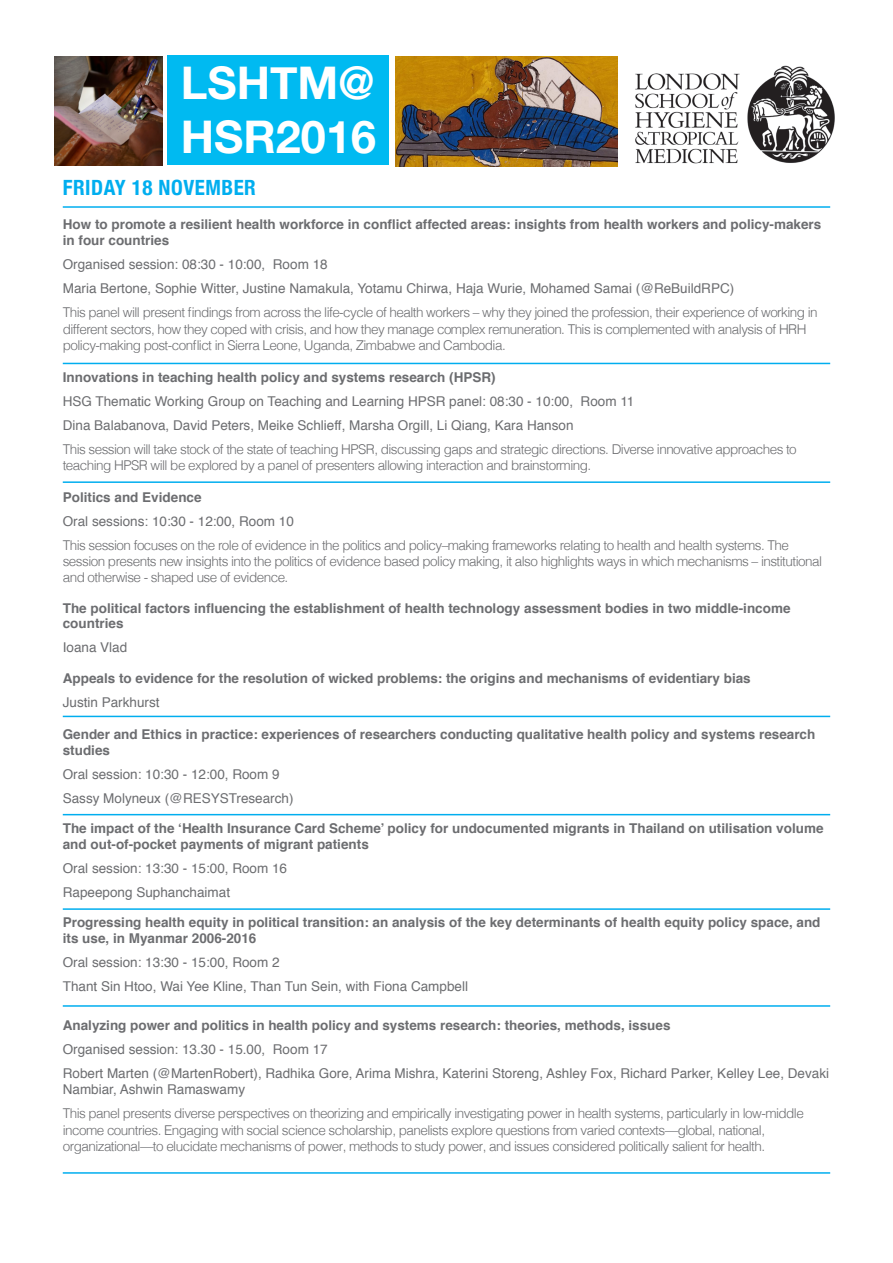
<style>
.page{position:relative;width:893px;height:1263px;background:#fff}
.page>*{position:absolute;margin:0;border:0;box-sizing:border-box;transform-origin:0 0}
.t1{font:700 45px "Helvetica Neue";color:#fff}
.t2{font:700 condensed 21px "Helvetica Neue";letter-spacing:.025em;color:#00aeef}
.t3{font:300 13.5px/16.2px "Helvetica";letter-spacing:-.04em;color:#6c6d70}
.t4{font:700 13.5px/16.2px "Helvetica";color:#6c6d70}
.t5{font:13.5px/24px "Helvetica";color:#6c6d70}
.s1{font-weight:700}
</style>
<div class="page">
<hr style="left:63px;top:206px;width:767px;height:2px;background:#00aeef">
<hr style="left:63px;top:363px;width:767px;height:1px;background:#00aeef">
<hr style="left:63px;top:481px;width:767px;height:2px;background:#00aeef">
<hr style="left:63px;top:716px;width:767px;height:1px;background:#00aeef">
<hr style="left:63px;top:908px;width:767px;height:2px;background:#00aeef">
<hr style="left:63px;top:1172px;width:767px;height:2px;background:#00aeef">
<div style="left:167px;top:55px;width:222px;height:110px;background:#00baf1"></div>
<img style="left:54px;top:56px;width:109px;height:109px">
<img style="left:395px;top:56px;width:223px;height:110px">
<img style="left:635px;top:65px;width:200px;height:99px">
<hr style="left:63px;top:814px;width:767px;height:1px;background:#00aeef">
<hr style="left:63px;top:1005px;width:767px;height:2px;background:#00aeef">
<p class="t1" style="left:181px;top:48px;width:195px">LSHTM@</p>
<p class="t1" style="left:181px;top:102px;width:197px">HSR2016</p>
<p class="t2" style="left:63px;top:170px;width:195px">FRIDAY 18 NOVEMBER</p>
<p class="t4" style="left:63px;top:216px;width:760px">How to promote a resilient health workforce in conflict affected areas: insights from health workers and policy-makers in four countries</p>
<p class="t5" style="left:63px;top:253px;width:266px">Organised session: 08:30 - 10:00, Room 18</p>
<p class="t5" style="left:63px;top:277px;width:673px">Maria Bertone, Sophie Witter, Justine Namakula, Yotamu Chirwa, Haja Wurie, Mohamed Samai (@ReBuildRPC)</p>
<p class="t3" style="left:63px;top:303px;width:756px">This panel will present findings from across the life-cycle of health workers – why they joined the profession, their experience of working in different sectors, how they coped with crisis, and how they manage complex remuneration. This is complemented with analysis of HRH policy-making post-conflict in Sierra Leone, Uganda, Zimbabwe and Cambodia.</p>
<p class="t4" style="left:63px;top:369px;width:434px">Innovations in teaching health policy and systems research (HPSR)</p>
<p class="t5" style="left:63px;top:390px;width:573px">HSG Thematic Working Group on Teaching and Learning HPSR panel: 08:30 - 10:00, Room 11</p>
<p class="t5" style="left:63px;top:414px;width:512px">Dina Balabanova, David Peters, Meike Schlieff, Marsha Orgill, Li Qiang, Kara Hanson</p>
<p class="t3" style="left:63px;top:440px;width:735px">This session will take stock of the state of teaching HPSR, discussing gaps and strategic directions. Diverse innovative approaches to teaching HPSR will be explored by a panel of presenters allowing interaction and brainstorming.</p>
<p class="t5" style="left:63px;top:485px;width:233px"><span class="s1">Politics and Evidence<br></span>Oral sessions: 10:30 - 12:00, Room 10</p>
<p class="t3" style="left:63px;top:536px;width:761px">This session focuses on the role of evidence in the politics and policy–making frameworks relating to health and health systems. The session presents new insights into the politics of evidence based policy making, it also highlights ways in which mechanisms – institutional and otherwise - shaped use of evidence.</p>
<p class="t4" style="left:63px;top:601px;width:729px;line-height:15px">The political factors influencing the establishment of health technology assessment bodies in two middle-income countries</p>
<p class="t5" style="left:63px;top:636px;width:66px">Ioana Vlad</p>
<p class="t4" style="left:63px;top:671px;width:689px">Appeals to evidence for the resolution of wicked problems: the origins and mechanisms of evidentiary bias</p>
<p class="t5" style="left:63px;top:691px;width:98px">Justin Parkhurst</p>
<p class="t4" style="left:63px;top:726px;width:754px">Gender and Ethics in practice: experiences of researchers conducting qualitative health policy and systems research studies</p>
<p class="t5" style="left:63px;top:762px;width:218px">Oral session: 10:30 - 12:00, Room 9</p>
<p class="t5" style="left:63px;top:786px;width:232px">Sassy Molyneux (@RESYSTresearch)</p>
<p class="t4" style="left:63px;top:820px;width:762px">The impact of the ‘Health Insurance Card Scheme’ policy for undocumented migrants in Thailand on utilisation volume and out-of-pocket payments of migrant patients</p>
<p class="t5" style="left:63px;top:857px;width:226px">Oral session: 13:30 - 15:00, Room 16</p>
<p class="t5" style="left:63px;top:881px;width:169px">Rapeepong Suphanchaimat</p>
<p class="t4" style="left:63px;top:914px;width:759px">Progressing health equity in political transition: an analysis of the key determinants of health equity policy space, and its use, in Myanmar 2006-2016</p>
<p class="t5" style="left:63px;top:951px;width:218px">Oral session: 13:30 - 15:00, Room 2</p>
<p class="t5" style="left:63px;top:975px;width:407px">Thant Sin Htoo, Wai Yee Kline, Than Tun Sein, with Fiona Campbell</p>
<p class="t4" style="left:63px;top:1017px;width:609px">Analyzing power and politics in health policy and systems research: theories, methods, issues</p>
<p class="t5" style="left:63px;top:1038px;width:266px">Organised session: 13.30 - 15.00, Room 17</p>
<p class="t5" style="left:63px;top:1066px;width:768px;line-height:16.2px">Robert Marten (@MartenRobert), Radhika Gore, Arima Mishra, Katerini Storeng, Ashley Fox, Richard Parker, Kelley Lee, Devaki<br>Nambiar, Ashwin Ramaswamy</p>
<p class="t3" style="left:63px;top:1104px;width:743px">This panel presents diverse perspectives on theorizing and empirically investigating power in health systems, particularly in low-middle income countries. Engaging with social science scholarship, panelists explore questions from varied contexts—global, national, organizational—to elucidate mechanisms of power, methods to study power, and issues considered politically salient for health.</p>
</div>
